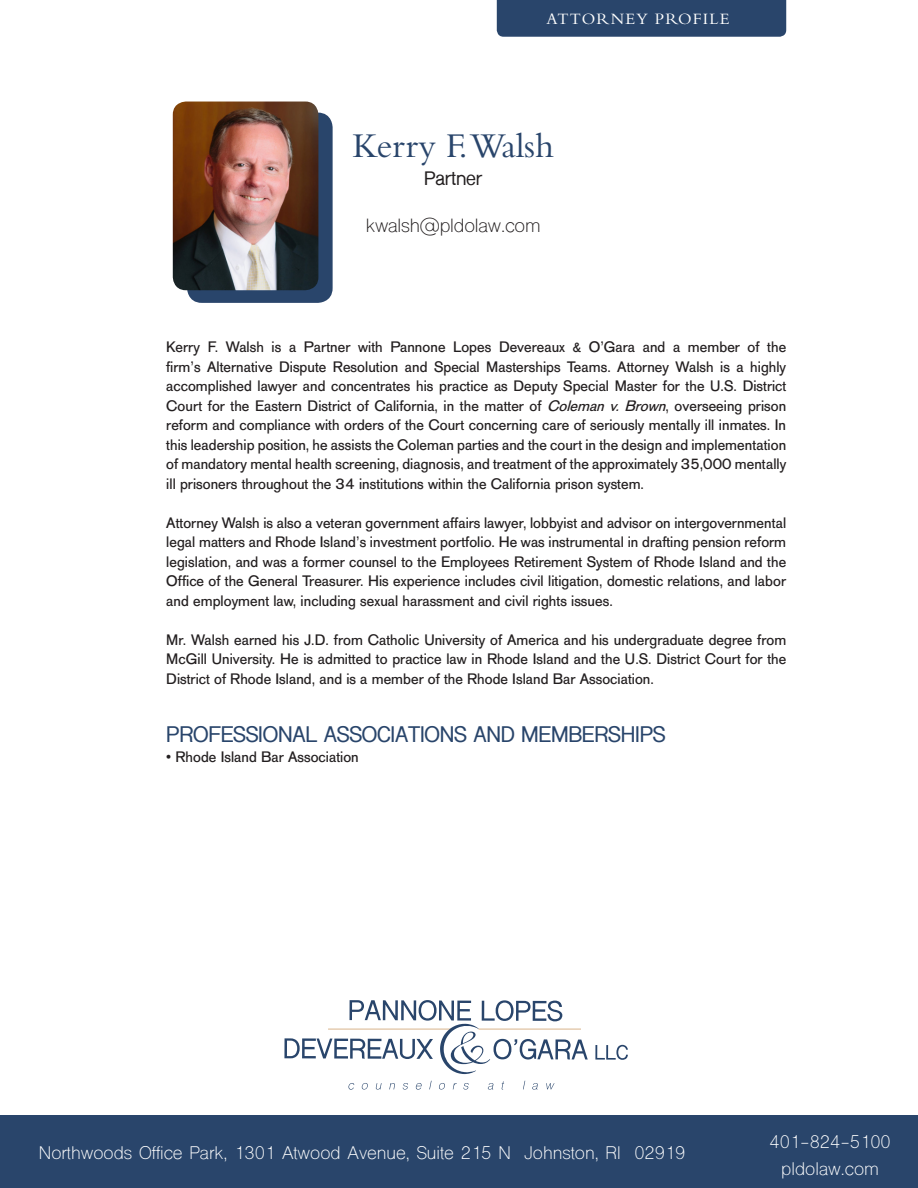
<style>
.page{position:relative;width:918px;height:1188px;background:#fff}
.page>*{position:absolute;margin:0;border:0;box-sizing:border-box;transform-origin:0 0}
.t1{font:36.3px "Bembo";letter-spacing:-.005em;color:#29456b}
.t2{font:700 21px "Shree Dev 0714";letter-spacing:-.01em;color:#29456b}
.t3{font:18.15px "Shree Dev 0714";letter-spacing:-.01em;color:#231f20}
.t4{font:700 18.15px "Shree Dev 0714";letter-spacing:-.01em;color:#231f20}
.t5{font:17.25px "Shree Dev 0714";color:#fff}
.t6{font:16.5px "Bembo";letter-spacing:.07em;color:#fff}
.t7{font:15px/19.5px "AG Old Face";letter-spacing:.005em;color:#231f20;text-align:justify}
.s1{font-style:italic}
</style>
<div class="page">
<div style="left:0;top:1116px;width:918px;height:72px;background:#29456b"></div>
<div style="left:497px;top:0;width:289px;height:37px;background:#29456b"></div>
<svg style="left:595px;top:1045px;width:33px;height:15px"></svg>
<svg style="left:284px;top:1000px;width:304px;height:74px"></svg>
<svg style="left:348px;top:1083px;width:6px;height:7px"></svg>
<svg style="left:362px;top:1083px;width:6px;height:7px"></svg>
<svg style="left:376px;top:1083px;width:6px;height:7px"></svg>
<svg style="left:389px;top:1083px;width:6px;height:6px"></svg>
<svg style="left:403px;top:1083px;width:5px;height:7px"></svg>
<svg style="left:416px;top:1083px;width:6px;height:7px"></svg>
<svg style="left:429px;top:1081px;width:3px;height:8px"></svg>
<svg style="left:439px;top:1083px;width:6px;height:7px"></svg>
<svg style="left:453px;top:1083px;width:4px;height:6px"></svg>
<svg style="left:463px;top:1083px;width:6px;height:7px"></svg>
<svg style="left:488px;top:1083px;width:5px;height:7px"></svg>
<svg style="left:502px;top:1081px;width:2px;height:9px"></svg>
<svg style="left:532px;top:1083px;width:6px;height:7px"></svg>
<svg style="left:546px;top:1083px;width:9px;height:6px"></svg>
<div style="left:187px;top:113px;width:146px;height:190px;background:#29456b;border-radius:15px"></div>
<img style="left:173px;top:102px;width:145px;height:188px">
<p class="t6" style="left:546px;top:9px;width:185px">ATTORNEY PROFILE</p>
<p class="t1" style="left:352px;top:125px;width:203px">Kerry F.Walsh</p>
<p class="t4" style="left:424px;top:168px;width:60px">Partner</p>
<p class="t3" style="left:366px;top:214px;width:176px">kwalsh@pldolaw.com</p>
<p class="t7" style="left:166px;top:338px;width:621px">Kerry F. Walsh is a Partner with Pannone Lopes Devereaux &amp; O’Gara and a member of the firm’s Alternative Dispute Resolution and Special Masterships Teams. Attorney Walsh is a highly accomplished lawyer and concentrates his practice as Deputy Special Master for the U.S. District Court for the Eastern District of California, in the matter of <span class="s1">Colemanv.Brown</span>, overseeing prison reform and compliance with orders of the Court concerning care of seriously mentally ill inmates. In this leadership position, he assists the Coleman parties and the court in the design and implementation of mandatory mental health screening, diagnosis, and treatment of the approximately 35,000 mentally ill prisoners throughout the 34 institutions within the California prison system.</p>
<p class="t7" style="left:166px;top:513px;width:621px">Attorney Walsh is also a veteran government affairs lawyer, lobbyist and advisor on intergovernmental legal matters and Rhode Island’s investment portfolio. He was instrumental in drafting pension reform legislation, and was a former counsel to the Employees Retirement System of Rhode Island and the Office of the General Treasurer. His experience includes civil litigation, domestic relations, and labor and employment law, including sexual harassment and civil rights issues.</p>
<p class="t7" style="left:166px;top:630px;width:621px">Mr. Walsh earned his J.D. from Catholic University of America and his undergraduate degree from McGill University. He is admitted to practice law in Rhode Island and the U.S. District Court for the District of Rhode Island, and is a member of the Rhode Island Bar Association.</p>
<p class="t2" style="left:166px;top:723px;width:501px">PROFESSIONAL ASSOCIATIONS AND MEMBERSHIPS</p>
<p class="t7" style="left:166px;top:747px;width:194px">• Rhode Island Bar Association</p>
<p class="t5" style="left:39px;top:1143px;width:648px">Northwoods Office Park, 1301 Atwood Avenue, Suite 215 N Johnston, RI 02919</p>
<p class="t5" style="left:769px;top:1131px;width:123px">401-824-5100</p>
<p class="t5" style="left:781px;top:1158px;width:99px">pldolaw.com</p>
</div>
